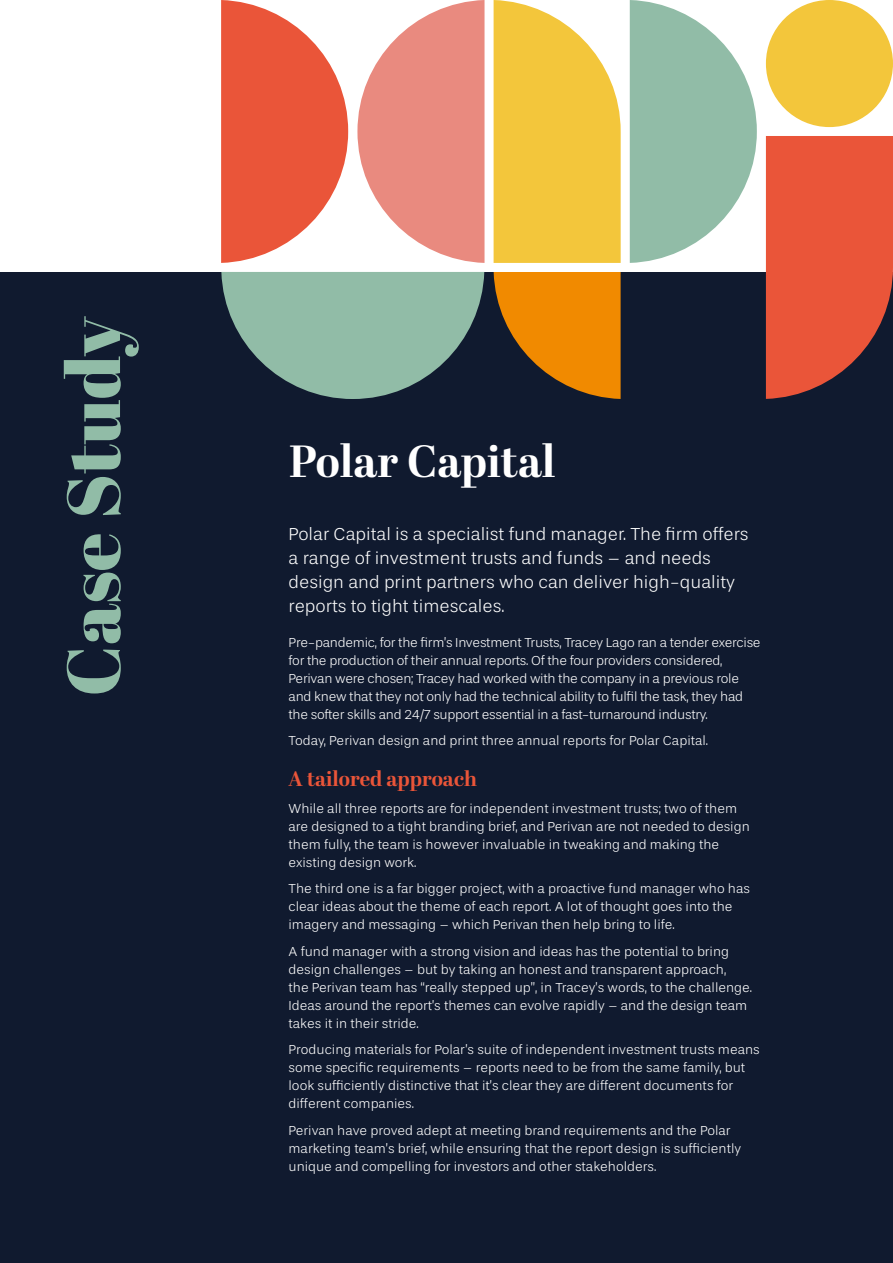
<style>
.page{position:relative;width:893px;height:1263px;background:#fff}
.page>*{position:absolute;margin:0;border:0;box-sizing:border-box;transform-origin:0 0}
.t1{font:75px "Abril Fatface";color:#91bca7}
.t2{font:700 45px "Abril Display";color:#fff}
.t3{font:700 21px "Abril Display";color:#ea5539}
.t4{font:300 18px/24px "Stevie Sans";color:#fff}
.t5{font:300 13.5px/18px "Stevie Sans";color:#fff}
.t6{font:300 13.5px/18px "Stevie Sans";letter-spacing:-.02em;color:#fff}
</style>
<div class="page">
<div style="left:0;top:272px;width:893px;height:991px;background:#101a2f"></div>
<svg style="left:221px;top:0;width:127px;height:263px"></svg>
<svg style="left:357px;top:0;width:127px;height:263px"></svg>
<svg style="left:221px;top:272px;width:263px;height:127px"></svg>
<svg style="left:630px;top:0;width:127px;height:263px"></svg>
<svg style="left:494px;top:272px;width:127px;height:127px"></svg>
<svg style="left:494px;top:0;width:127px;height:263px;background:#f4cc51"></svg>
<svg style="left:766px;top:136px;width:127px;height:263px;background:#d14e37"></svg>
<div style="left:766px;top:0;width:127px;height:127px;background:#f3c63b;border-radius:50%"></div>
<h1 class="t1" style="left:41px;top:696px;width:382px;rotate:-90deg">Case Study</h1>
<h2 class="t2" style="left:289px;top:430px;width:268px">Polar Capital</h2>
<h3 class="t4" style="left:289px;top:522px;width:462px">Polar Capital is a specialist fund manager. The firm offers a range of investment trusts and funds – and needs design and print partners who can deliver high-quality reports to tight timescales.</h3>
<p class="t6" style="left:289px;top:634px;width:474px">Pre-pandemic, for the firm’s Investment Trusts, Tracey Lago ran a tender exercise for the production of their annual reports. Of the four providers considered, Perivan were chosen; Tracey had worked with the company in a previous role and knew that they not only had the technical ability to fulfil the task, they had the softer skills and 24/7 support essential in a fast-turnaround industry.</p>
<p class="t5" style="left:289px;top:732px;width:421px">Today, Perivan design and print three annual reports for Polar Capital.</p>
<h3 class="t3" style="left:289px;top:764px;width:190px">A tailored approach</h3>
<p class="t5" style="left:289px;top:800px;width:463px">While all three reports are for independent investment trusts; two of them are designed to a tight branding brief, and Perivan are not needed to design them fully, the team is however invaluable in tweaking and making the existing design work.</p>
<p class="t5" style="left:289px;top:880px;width:463px">The third one is a far bigger project, with a proactive fund manager who has clear ideas about the theme of each report. A lot of thought goes into the imagery and messaging – which Perivan then help bring to life.</p>
<p class="t5" style="left:289px;top:943px;width:465px">A fund manager with a strong vision and ideas has the potential to bring design challenges – but by taking an honest and transparent approach,<br>the Perivan team has “really stepped up”, in Tracey’s words, to the challenge.<br>Ideas around the report’s themes can evolve rapidly – and the design team takes it in their stride.</p>
<p class="t5" style="left:289px;top:1041px;width:473px">Producing materials for Polar’s suite of independent investment trusts means some specific requirements – reports need to be from the same family, but look sufficiently distinctive that it’s clear they are different documents for different companies.</p>
<p class="t5" style="left:289px;top:1122px;width:454px">Perivan have proved adept at meeting brand requirements and the Polar marketing team’s brief, while ensuring that the report design is sufficiently unique and compelling for investors and other stakeholders.</p>
</div>
